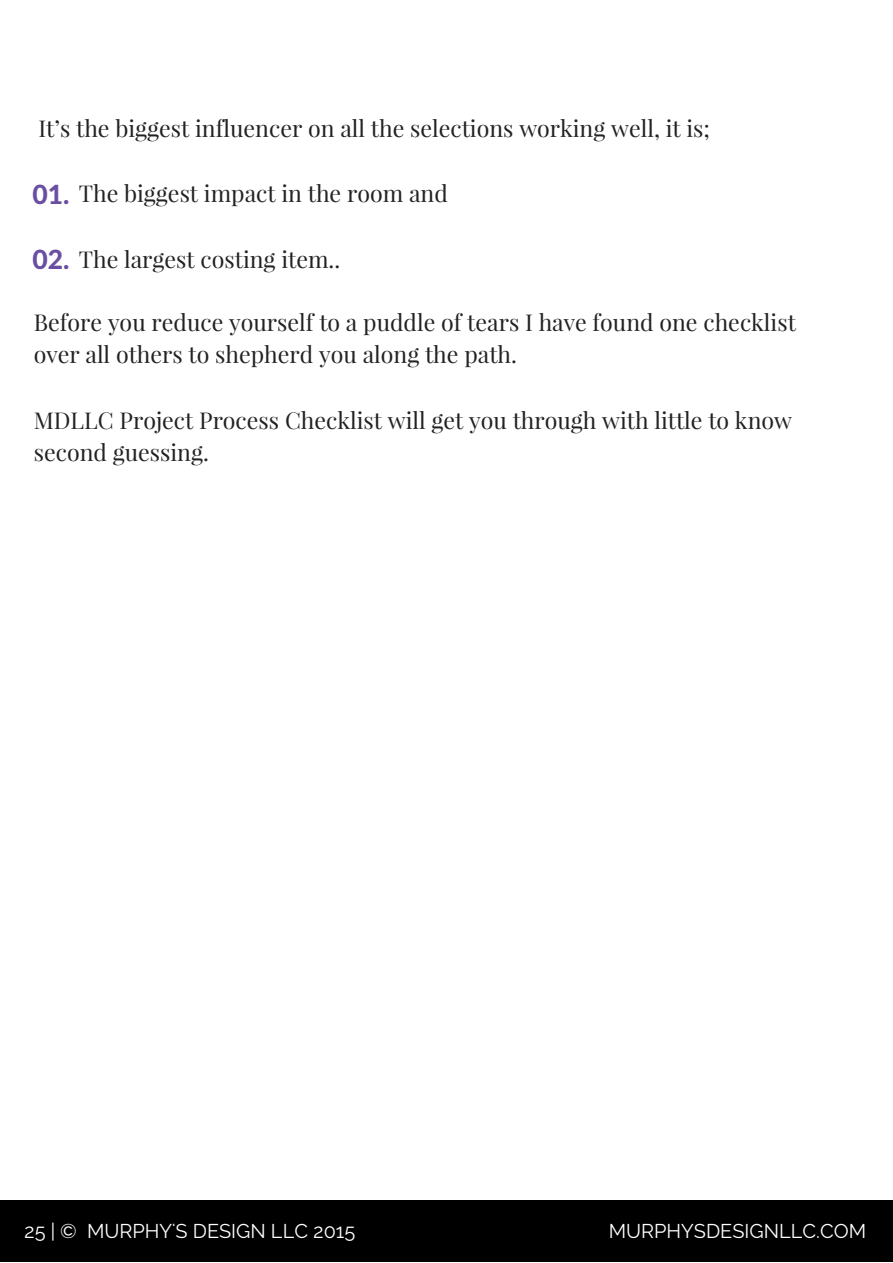
<style>
.page{position:relative;width:893px;height:1263px;background:#fff}
.page>*{position:absolute;margin:0;border:0;box-sizing:border-box;transform-origin:0 0}
.t1{font:800 26.4px "Lato";color:#6a4ea1}
.t2{font:23.1px/32.5px "Playfair Display";color:#222}
.t3{font:19.8px "Raleway";color:#fff}
</style>
<div class="page">
<div style="left:0;top:1199px;width:892px;height:62px;background:#000"></div>
<p class="t2" style="left:38px;top:111px;width:673px">It’s the biggest influencer on all the selections working well, it is;</p>
<p class="t1" style="left:33px;top:177px;width:38px">01.</p>
<p class="t2" style="left:79px;top:176px;width:370px">The biggest impact in the room and</p>
<p class="t1" style="left:33px;top:243px;width:38px">02.</p>
<p class="t2" style="left:79px;top:242px;width:263px">The largest costing item..</p>
<p class="t2" style="left:34px;top:305px;width:763px">Before you reduce yourself to a puddle of tears I have found one checklist over all others to shepherd you along the path.</p>
<p class="t2" style="left:34px;top:402px;width:759px">MDLLC Project Process Checklist will get you through with little to know second guessing.</p>
<p class="t3" style="left:24px;top:1219px;width:332px">25 | © MURPHY'S DESIGN LLC 2015</p>
<p class="t3" style="left:608px;top:1219px;width:259px">MURPHYSDESIGNLLC.COM</p>
</div>
